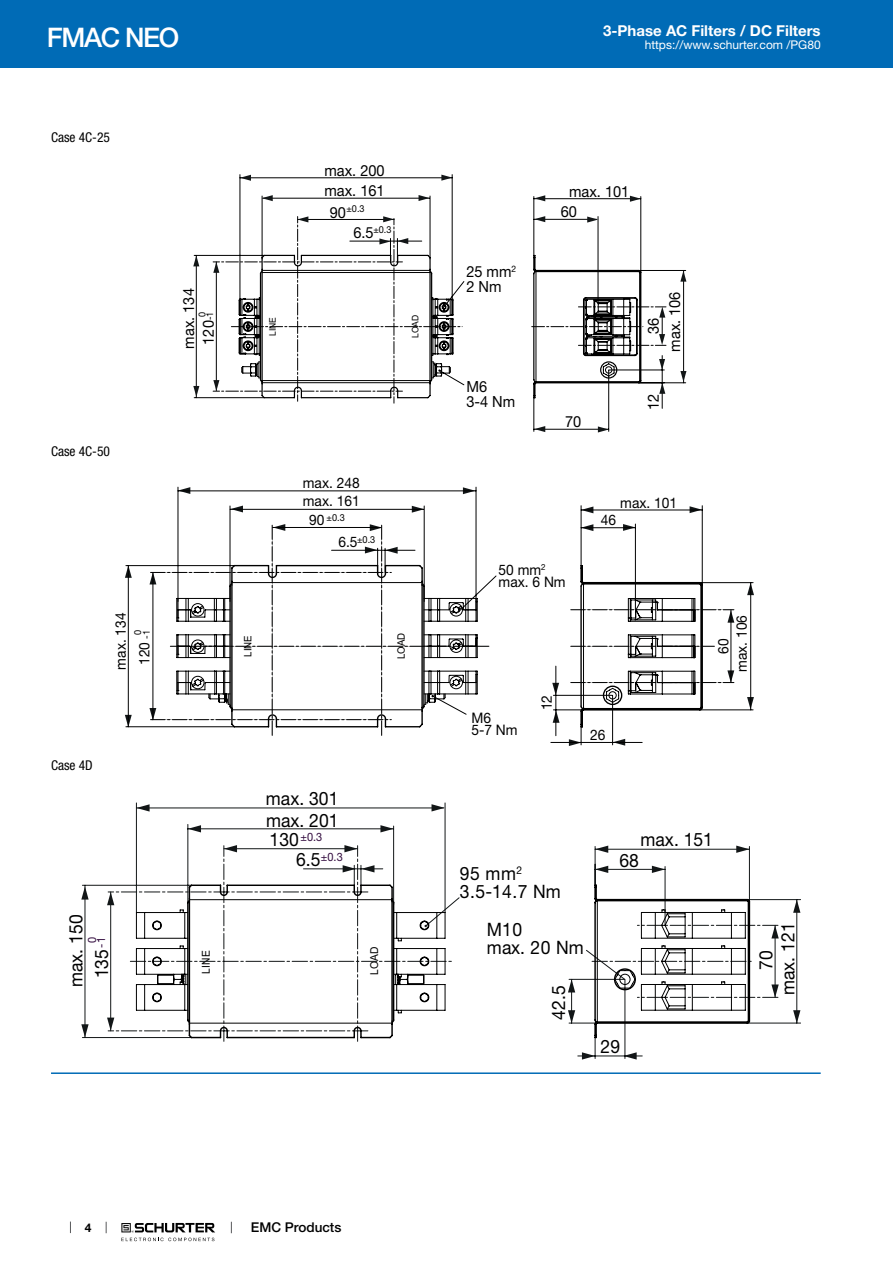
<style>
.page{position:relative;width:893px;height:1263px;background:#fff}
.page>*{position:absolute;margin:0;border:0;box-sizing:border-box;transform-origin:0 0}
.t1{font:500 27px "Helvetica Neue LT";letter-spacing:-.05em;color:#fff}
.t2{font:18.45px/20.4px "Helvetica Neue LT";color:#000;scale:.95 1}
.t3{font:18.45px/18px "Helvetica Neue LT";letter-spacing:.02em;color:#000;scale:.95 1}
.t4{font:15.45px/15px "Helvetica Neue LT";color:#000;scale:.95 1}
.t5{font:700 15px "Helvetica Neue LT";color:#fff}
.t6{font:14.55px/12.1px "Helvetica Neue LT";color:#000;scale:.95 1}
.t7{font:condensed 13.5px "Helvetica Neue LT";color:#000}
.t8{font:500 13.5px "Helvetica Neue LT";color:#000}
.t9{font:12px "Helvetica Neue LT";color:#fff}
.t10{font:700 12px "Helvetica Neue LT";color:#000}
.t11{font:11.55px/20px "Helvetica Neue LT";color:#340d40;scale:.95 1}
.t12{font:10.95px "Arial";color:#000;scale:.95 1}
.t13{font:10.2px "Arial";color:#000;scale:.95 1}
.t14{font:9.75px/8.4px "Helvetica Neue LT";color:#000;text-align:center;scale:.95 1}
.t15{font:9.6px/7.5px "Helvetica Neue LT";color:#000;text-align:center;scale:.95 1}
.t16{font:9px "Arial";color:#000;scale:.95 1}
.s1{font-size:15.45px}
.s2{font-size:14.55px}
</style>
<div class="page">
<svg style="left:70px;top:1221px;width:1px;height:12px"></svg>
<svg style="left:121px;top:1223px;width:94px;height:18px"></svg>
<div style="left:0;top:0;width:893px;height:68px;background:#006bb6"></div>
<svg style="left:194px;top:174px;width:492px;height:258px"></svg>
<svg style="left:441px;top:175px;width:11px;height:6px"></svg>
<svg style="left:240px;top:175px;width:11px;height:6px"></svg>
<svg style="left:419px;top:195px;width:10px;height:6px"></svg>
<svg style="left:262px;top:195px;width:11px;height:6px"></svg>
<svg style="left:193px;top:255px;width:6px;height:11px"></svg>
<svg style="left:193px;top:386px;width:6px;height:11px"></svg>
<svg style="left:630px;top:196px;width:11px;height:6px"></svg>
<svg style="left:534px;top:195px;width:11px;height:6px"></svg>
<svg style="left:598px;top:426px;width:11px;height:6px"></svg>
<svg style="left:534px;top:426px;width:11px;height:6px"></svg>
<svg style="left:680px;top:271px;width:6px;height:11px"></svg>
<svg style="left:680px;top:371px;width:6px;height:11px"></svg>
<svg style="left:213px;top:216px;width:453px;height:187px"></svg>
<svg style="left:125px;top:487px;width:629px;height:258px"></svg>
<svg style="left:149px;top:524px;width:340px;height:211px"></svg>
<svg style="left:185px;top:598px;width:386px;height:105px"></svg>
<svg style="left:571px;top:564px;width:163px;height:164px"></svg>
<hr style="left:583px;top:586px;width:1px;height:120px;background:#000">
<svg style="left:431px;top:804px;width:14px;height:7px"></svg>
<svg style="left:380px;top:825px;width:14px;height:7px"></svg>
<svg style="left:137px;top:804px;width:13px;height:7px"></svg>
<svg style="left:189px;top:825px;width:12px;height:7px"></svg>
<svg style="left:81px;top:886px;width:8px;height:13px"></svg>
<svg style="left:81px;top:1024px;width:8px;height:13px"></svg>
<svg style="left:736px;top:845px;width:13px;height:8px"></svg>
<svg style="left:793px;top:900px;width:7px;height:13px"></svg>
<svg style="left:793px;top:1010px;width:7px;height:13px"></svg>
<svg style="left:600px;top:845px;width:8px;height:3px"></svg>
<hr style="left:188px;top:824px;width:1px;height:78px;background:#121617">
<hr style="left:393px;top:826px;width:1px;height:78px;background:#121617">
<hr style="left:187px;top:828px;width:206px;height:1px;background:#121617">
<hr style="left:136px;top:803px;width:1px;height:109px;background:#121617">
<hr style="left:445px;top:803px;width:1px;height:109px;background:#121617">
<hr style="left:137px;top:808px;width:307px;height:1px;background:#121617">
<hr style="left:595px;top:846px;width:1px;height:40px;background:#121617">
<hr style="left:749px;top:846px;width:1px;height:55px;background:#121617">
<hr style="left:595px;top:849px;width:154px;height:1px;background:#121617">
<hr style="left:82px;top:1037px;width:109px;height:1px;background:#121617">
<hr style="left:82px;top:885px;width:109px;height:1px;background:#121617">
<hr style="left:85px;top:885px;width:1px;height:152px;background:#121617">
<hr style="left:748px;top:899px;width:53px;height:1px;background:#121617">
<hr style="left:748px;top:1023px;width:53px;height:1px;background:#121617">
<hr style="left:796px;top:900px;width:1px;height:123px;background:#121617">
<svg style="left:107px;top:845px;width:345px;height:196px"></svg>
<svg style="left:181px;top:909px;width:271px;height:102px"></svg>
<svg style="left:568px;top:864px;width:211px;height:195px"></svg>
<hr style="left:597px;top:901px;width:1px;height:121px;background:#000">
<hr style="left:51px;top:1072px;width:770px;height:2px;background:#006bb6">
<h1 class="t1" style="left:47px;top:21px;width:134px">FMAC NEO</h1>
<p class="t7" style="left:51px;top:130px;width:60px">Case 4C-25</p>
<p class="t4" style="left:179px;top:349px;width:65px;line-height:19.8px;rotate:-90deg">max. 134<br>120</p>
<p class="t15" style="left:198px;top:320px;width:11px;rotate:-90deg">0 -1</p>
<p class="t4" style="left:324px;top:160px;width:65px;line-height:20.4px">max. 200 max. 161</p>
<p class="t15" style="left:330px;top:205px;width:38px"><span class="s1">90</span> ±0.3</p>
<p class="t15" style="left:353px;top:226px;width:42px"><span class="s1">6.5</span> ±0.3</p>
<p class="t16" style="left:267px;top:336px;width:22px;rotate:-90deg">LINE</p>
<p class="t16" style="left:409px;top:338px;width:26px;rotate:-90deg">LOAD</p>
<p class="t7" style="left:51px;top:443px;width:60px">Case 4C-50</p>
<p class="t6" style="left:114px;top:669px;width:61px;rotate:-90deg">max. 134</p>
<p class="t14" style="left:134px;top:639px;width:11px;rotate:-90deg">0 -1</p>
<p class="t6" style="left:138px;top:665px;width:26px;rotate:-90deg">120</p>
<p class="t7" style="left:51px;top:757px;width:43px">Case 4D</p>
<p class="t2" style="left:65px;top:987px;width:78px;rotate:-90deg">max. 150</p>
<p class="t11" style="left:88px;top:948px;width:12px;line-height:9px;text-align:center;rotate:-90deg">0 -1</p>
<p class="t2" style="left:91px;top:978px;width:32px;rotate:-90deg">135</p>
<p class="t6" style="left:303px;top:474px;width:61px;line-height:17.2px">max. 248 max. 161</p>
<p class="t14" style="left:309px;top:513px;width:39px"><span class="s2">90</span> ±0.3</p>
<p class="t14" style="left:338px;top:535px;width:40px"><span class="s2">6.5</span>±0.3</p>
<p class="t13" style="left:241px;top:657px;width:24px;rotate:-90deg">LINE</p>
<p class="t13" style="left:394px;top:659px;width:29px;rotate:-90deg">LOAD</p>
<p class="t2" style="left:266px;top:788px;width:78px">max. 301</p>
<p class="t2" style="left:266px;top:809px;width:78px">max. 201</p>
<p class="t11" style="left:321px;top:827px;width:24px;text-indent:-21px">±0.3 ±0.3</p>
<p class="t2" style="left:296px;top:829px;width:27px;text-indent:-27px">130<br>6.5</p>
<p class="t12" style="left:198px;top:973px;width:26px;rotate:-90deg">LINE</p>
<p class="t12" style="left:367px;top:975px;width:31px;rotate:-90deg">LOAD</p>
<p class="t5" style="left:603px;top:21px;width:219px">3-Phase AC Filters / DC Filters</p>
<p class="t9" style="left:645px;top:38px;width:178px">https://www.schurter.com /PG80</p>
<p class="t4" style="left:466px;top:264px;width:54px">25 mm<sup>2<br></sup>2 Nm</p>
<p class="t4" style="left:466px;top:379px;width:53px">M6<br>3-4 Nm</p>
<p class="t4" style="left:569px;top:183px;width:65px">max. 101</p>
<p class="t4" style="left:561px;top:204px;width:19px">60</p>
<p class="t4" style="left:565px;top:414px;width:19px">70</p>
<p class="t4" style="left:645px;top:334px;width:19px;rotate:-90deg">36</p>
<p class="t4" style="left:667px;top:352px;width:65px;rotate:-90deg">max. 106</p>
<p class="t4" style="left:645px;top:410px;width:19px;rotate:-90deg">12</p>
<p class="t6" style="left:620px;top:496px;width:61px">max. 101</p>
<p class="t6" style="left:601px;top:514px;width:18px">46</p>
<p class="t6" style="left:499px;top:564px;width:72px">50 mm<sup>2 </sup>max. 6 Nm</p>
<p class="t6" style="left:471px;top:711px;width:50px">M6<br>5-7 Nm</p>
<p class="t6" style="left:540px;top:710px;width:18px;rotate:-90deg">12</p>
<p class="t6" style="left:590px;top:728px;width:18px">26</p>
<p class="t6" style="left:735px;top:672px;width:61px;rotate:-90deg">max. 106</p>
<p class="t6" style="left:717px;top:654px;width:18px;rotate:-90deg">60</p>
<p class="t2" style="left:460px;top:864px;width:108px;line-height:18px">95 mm<sup>2<br></sup>3.5-14.7 Nm</p>
<p class="t3" style="left:487px;top:920px;width:104px">M10<br>max. 20 Nm</p>
<p class="t2" style="left:548px;top:1020px;width:37px;rotate:-90deg">42.5</p>
<p class="t2" style="left:640px;top:829px;width:78px">max. 151</p>
<p class="t2" style="left:619px;top:849px;width:22px">68</p>
<p class="t2" style="left:601px;top:1036px;width:22px">29</p>
<p class="t2" style="left:755px;top:995px;width:78px;line-height:21.8px;text-align:center;rotate:-90deg">70<br>max. 121</p>
<p class="t10" style="left:85px;top:1220px;width:8px">4</p>
<p class="t8" style="left:251px;top:1219px;width:92px">EMC Products</p>
</div>
